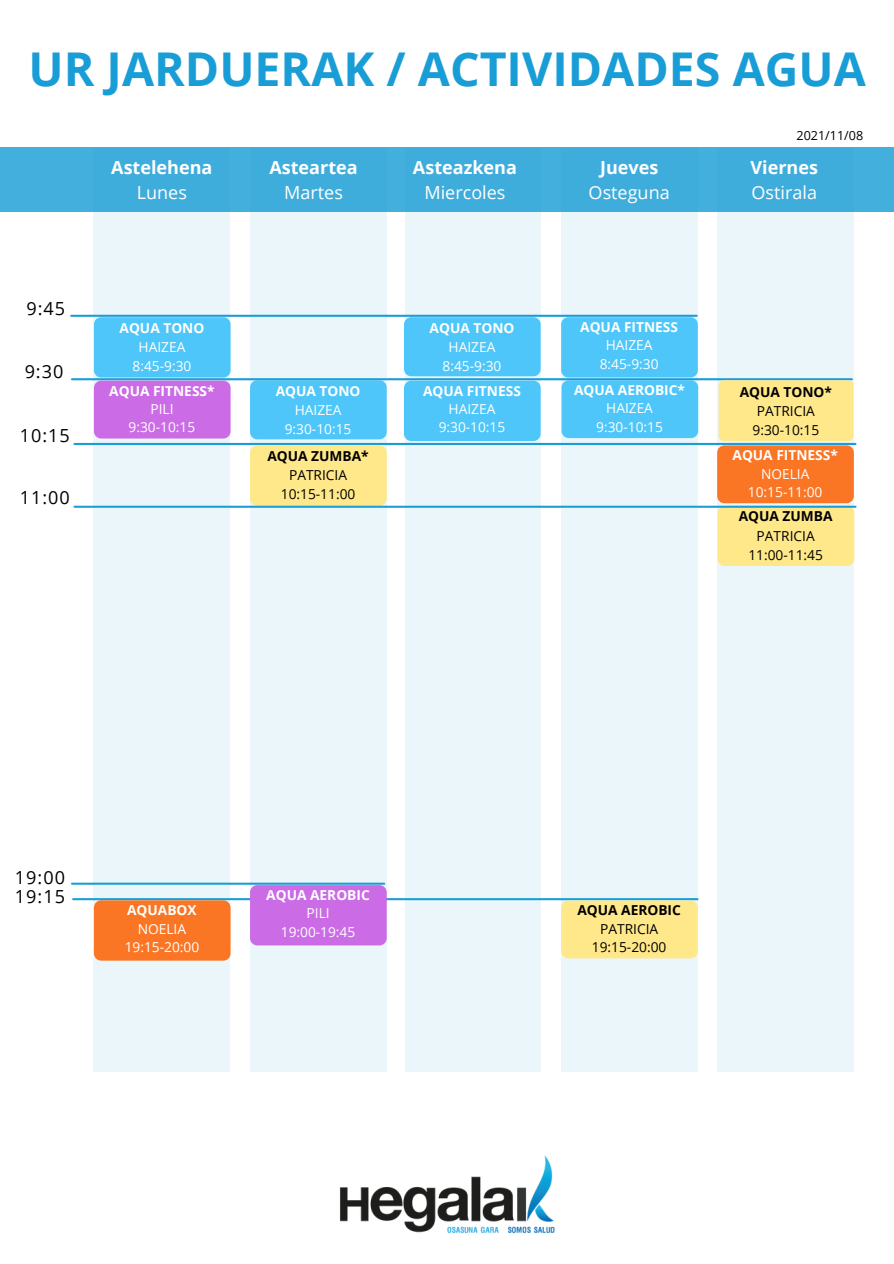
<style>
.page{position:relative;width:894px;height:1264px;background:#fff}
.page>*{position:absolute;margin:0;border:0;box-sizing:border-box;transform-origin:0 0}
.t1{font:700 46.5px "Open Sans";color:#199dd6}
.t2{font:700 18px "Open Sans";color:#fff}
.t3{font:18px "Open Sans";color:#fff}
.t4{font:18px "Open Sans";letter-spacing:.055em;color:#000}
.t5{font:13.8px "Open Sans";color:#fff}
.t6{font:700 13.8px "Open Sans";color:#fff}
.t7{font:13.8px "Open Sans";color:#000}
.t8{font:700 13.8px "Open Sans";color:#000}
.t9{font:12.6px "Open Sans";color:#000}
</style>
<div class="page">
<hr style="left:72px;top:378px;width:779px;height:2px;background:#199dd6">
<hr style="left:71px;top:315px;width:625px;height:2px;background:#199dd6">
<div style="left:94px;top:148px;width:136px;height:923px;background:#ebf6fb"></div>
<div style="left:250px;top:148px;width:136px;height:923px;background:#ebf6fb"></div>
<div style="left:405px;top:148px;width:135px;height:923px;background:#ebf6fb"></div>
<div style="left:561px;top:148px;width:136px;height:923px;background:#ebf6fb"></div>
<div style="left:717px;top:148px;width:136px;height:923px;background:#ebf6fb"></div>
<hr style="left:74px;top:443px;width:781px;height:2px;background:#199dd6">
<hr style="left:72px;top:882px;width:312px;height:2px;background:#199dd6">
<hr style="left:73px;top:898px;width:624px;height:2px;background:#199dd6">
<div style="left:0;top:148px;width:893px;height:64px;background:#3faddc"></div>
<img style="left:340px;top:1155px;width:215px;height:79px">
<div style="left:94px;top:317px;width:136px;height:60px;background:#4ec6fa;border-radius:7px"></div>
<div style="left:94px;top:380px;width:136px;height:58px;background:#cb6ce6;border-radius:7px"></div>
<div style="left:94px;top:900px;width:136px;height:60px;background:#fa7624;border-radius:7px"></div>
<div style="left:250px;top:380px;width:136px;height:59px;background:#4ec6fa;border-radius:7px"></div>
<div style="left:250px;top:445px;width:136px;height:60px;background:#ffe889;border-radius:7px"></div>
<div style="left:250px;top:885px;width:136px;height:60px;background:#cb6ce6;border-radius:7px"></div>
<div style="left:404px;top:317px;width:136px;height:59px;background:#4ec6fa;border-radius:7px"></div>
<div style="left:404px;top:380px;width:136px;height:61px;background:#4ec6fa;border-radius:7px"></div>
<div style="left:561px;top:317px;width:136px;height:60px;background:#4ec6fa;border-radius:7px"></div>
<div style="left:561px;top:380px;width:137px;height:58px;background:#4ec6fa;border-radius:7px"></div>
<div style="left:561px;top:900px;width:136px;height:58px;background:#ffe889;border-radius:7px"></div>
<div style="left:718px;top:380px;width:135px;height:61px;background:#ffe889;border-radius:5px"></div>
<div style="left:717px;top:445px;width:136px;height:58px;background:#fa7624;border-radius:7px"></div>
<div style="left:717px;top:505px;width:137px;height:61px;background:#ffe889;border-radius:7px"></div>
<hr style="left:74px;top:505px;width:781px;height:3px;background:#199dd6">
<p class="t1" style="left:29px;top:37px;width:838px">UR JARDUERAK / ACTIVIDADES AGUA</p>
<p class="t2" style="left:111px;top:155px;width:103px">Astelehena</p>
<p class="t3" style="left:137px;top:180px;width:52px">Lunes</p>
<p class="t4" style="left:27px;top:296px;width:40px">9:45</p>
<p class="t4" style="left:25px;top:359px;width:40px">9:30</p>
<p class="t4" style="left:20px;top:423px;width:52px">10:15</p>
<p class="t4" style="left:20px;top:484px;width:52px">11:00</p>
<p class="t6" style="left:119px;top:318px;width:86px">AQUA TONO</p>
<p class="t5" style="left:138px;top:337px;width:48px">HAIZEA</p>
<p class="t5" style="left:132px;top:356px;width:60px">8:45-9:30</p>
<p class="t6" style="left:109px;top:381px;width:107px">AQUA FITNESS*</p>
<p class="t5" style="left:150px;top:399px;width:25px">PILI</p>
<p class="t5" style="left:129px;top:417px;width:68px">9:30-10:15</p>
<p class="t2" style="left:269px;top:155px;width:90px">Asteartea</p>
<p class="t3" style="left:284px;top:180px;width:60px">Martes</p>
<p class="t2" style="left:413px;top:155px;width:105px">Asteazkena</p>
<p class="t3" style="left:424px;top:180px;width:82px">Miercoles</p>
<p class="t6" style="left:275px;top:381px;width:86px">AQUA TONO</p>
<p class="t5" style="left:294px;top:400px;width:48px">HAIZEA</p>
<p class="t5" style="left:285px;top:419px;width:68px">9:30-10:15</p>
<p class="t8" style="left:267px;top:446px;width:103px">AQUA ZUMBA*</p>
<p class="t7" style="left:289px;top:465px;width:60px">PATRICIA</p>
<p class="t7" style="left:281px;top:484px;width:76px">10:15-11:00</p>
<p class="t6" style="left:429px;top:318px;width:86px">AQUA TONO</p>
<p class="t5" style="left:448px;top:337px;width:48px">HAIZEA</p>
<p class="t5" style="left:442px;top:356px;width:60px">8:45-9:30</p>
<p class="t6" style="left:423px;top:381px;width:99px">AQUA FITNESS</p>
<p class="t5" style="left:448px;top:399px;width:48px">HAIZEA</p>
<p class="t5" style="left:438px;top:417px;width:68px">9:30-10:15</p>
<p class="t2" style="left:600px;top:155px;width:60px">Jueves</p>
<p class="t3" style="left:588px;top:180px;width:83px">Osteguna</p>
<p class="t6" style="left:580px;top:317px;width:99px">AQUA FITNESS</p>
<p class="t5" style="left:605px;top:335px;width:48px">HAIZEA</p>
<p class="t5" style="left:599px;top:354px;width:60px">8:45-9:30</p>
<p class="t6" style="left:574px;top:380px;width:112px">AQUA AEROBIC*</p>
<p class="t5" style="left:606px;top:398px;width:48px">HAIZEA</p>
<p class="t5" style="left:596px;top:417px;width:68px">9:30-10:15</p>
<p class="t9" style="left:796px;top:126px;width:68px">2021/11/08</p>
<p class="t2" style="left:750px;top:155px;width:69px">Viernes</p>
<p class="t3" style="left:751px;top:180px;width:67px">Ostirala</p>
<p class="t8" style="left:739px;top:382px;width:94px">AQUA TONO*</p>
<p class="t7" style="left:756px;top:401px;width:60px">PATRICIA</p>
<p class="t7" style="left:752px;top:420px;width:68px">9:30-10:15</p>
<p class="t6" style="left:732px;top:445px;width:107px">AQUA FITNESS*</p>
<p class="t5" style="left:760px;top:464px;width:50px">NOELIA</p>
<p class="t5" style="left:747px;top:482px;width:76px">10:15-11:00</p>
<p class="t8" style="left:738px;top:506px;width:95px">AQUA ZUMBA</p>
<p class="t7" style="left:756px;top:526px;width:60px">PATRICIA</p>
<p class="t7" style="left:748px;top:545px;width:76px">11:00-11:45</p>
<p class="t4" style="left:15px;top:864px;width:52px">19:00</p>
<p class="t4" style="left:15px;top:883px;width:52px">19:15</p>
<p class="t6" style="left:127px;top:900px;width:71px">AQUABOX</p>
<p class="t5" style="left:138px;top:918px;width:50px">NOELIA</p>
<p class="t5" style="left:125px;top:937px;width:76px">19:15-20:00</p>
<p class="t6" style="left:266px;top:885px;width:105px">AQUA AEROBIC</p>
<p class="t5" style="left:306px;top:903px;width:25px">PILI</p>
<p class="t5" style="left:281px;top:921px;width:76px">19:00-19:45</p>
<p class="t8" style="left:577px;top:900px;width:105px">AQUA AEROBIC</p>
<p class="t7" style="left:600px;top:919px;width:60px">PATRICIA</p>
<p class="t7" style="left:591px;top:937px;width:76px">19:15-20:00</p>
</div>
